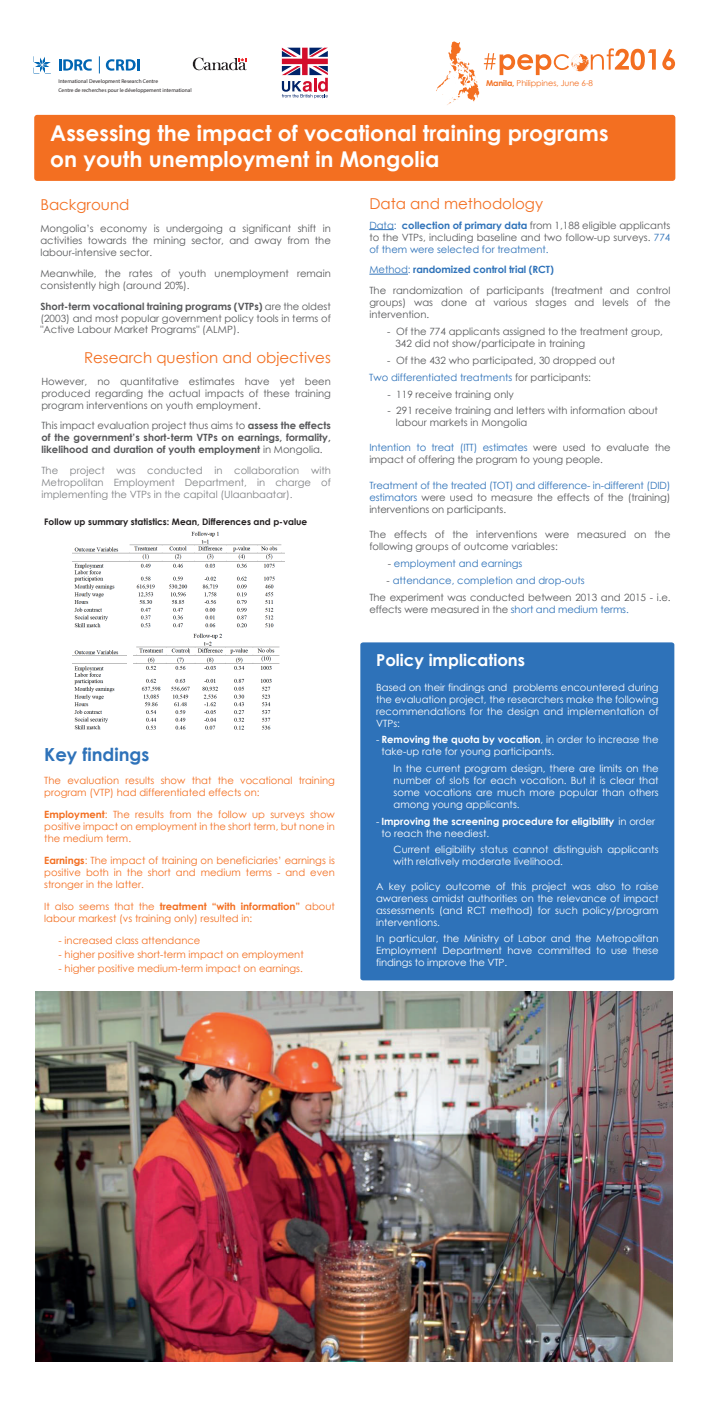
<style>
.page{position:relative;width:709px;height:1418px;background:#fff}
.page>*{position:absolute;margin:0;border:0;box-sizing:border-box;transform-origin:0 0}
.t1{font:700 21.75px/26.1px "Century Gothic";color:#fff}
.t2{font:700 18px "Century Gothic";color:#2e72b9}
.t3{font:700 16.5px "Century Gothic";color:#fff}
.t4{font:15px "Century Gothic";color:#f36f21}
.t5{font:10px/12px "Century Gothic";color:#57585a}
.t6{font:10px/12px "Century Gothic";color:#fff;text-align:justify}
.t7{font:10px/12px "Century Gothic";color:#f36f21}
.t8{font:700 10px/12px "Century Gothic";color:#57585a;text-align:justify}
.t9{font:10px/12px "Century Gothic";color:#808285;text-align:justify}
.t10{font:700 10px/12px "Century Gothic";color:#fff}
.t11{font:10px "Century Gothic";color:#2e72b9}
.t12{font:700 9px "Century Gothic";color:#231f20}
.t13{font:8.1px "Century Gothic";letter-spacing:-.01em;color:#f36f21}
.t14{font:5.45px/8.3px "Myriad Pro";color:#231f20}
.s1{font-weight:700}
.s2{font-weight:400}
.s3{color:#2e72b9}
.s4{font-weight:700;color:#2e72b9}
.s5{color:#57585a}
</style>
<div class="page">
<div style="left:34px;top:115px;width:641px;height:66px;background:#f36f21;border-radius:3px"></div>
<div style="left:360px;top:642px;width:314px;height:338px;background:#2e72b9"></div>
<svg style="left:662px;top:49px;width:13px;height:21px"></svg>
<svg style="left:436px;top:41px;width:220px;height:64px"></svg>
<svg style="left:282px;top:48px;width:46px;height:50px"></svg>
<svg style="left:59px;top:59px;width:33px;height:12px"></svg>
<svg style="left:106px;top:59px;width:33px;height:12px"></svg>
<svg style="left:99px;top:56px;width:1px;height:17px"></svg>
<svg style="left:34px;top:57px;width:17px;height:16px"></svg>
<svg style="left:192px;top:57px;width:55px;height:14px"></svg>
<svg style="left:369px;top:229px;width:25px;height:1px"></svg>
<hr style="left:369px;top:274px;width:39px;height:1px;background:#2e72b9">
<img style="left:72px;top:532px;width:213px;height:96px">
<img style="left:133px;top:634px;width:147px;height:96px">
<img style="left:72px;top:650px;width:54px;height:80px">
<img style="left:36px;top:991px;width:636px;height:370px">
<p class="t14" style="left:58px;top:77px;width:135px">International Development Research Centre<br>Centre de recherches pour le développement international</p>
<p class="t13" style="left:486px;top:77px;width:109px"><span class="s1">Manila,</span> Philippines, June 6-8</p>
<h1 class="t1" style="left:50px;top:119px;width:560px">Assessing the impact of vocational training programs on youth unemployment in Mongolia</h1>
<h3 class="t4" style="left:40px;top:194px;width:91px">Background</h3>
<p class="t5" style="left:40px;top:222px;width:292px;line-height:11.9px;text-align:justify">Mongolia’s economy is undergoing a significant shift in activities towards the mining sector, and away from the labour-intensive sector.</p>
<p class="t5" style="left:40px;top:267px;width:292px;line-height:11.9px">Meanwhile, the rates of youth unemployment remain consistently high (around 20%).</p>
<p class="t5" style="left:40px;top:300px;width:292px;line-height:11.9px;text-align:justify"><span class="s1">Short-term vocational training programs (VTPs)</span> are the oldest (2003) and most popular government policy tools in terms of "Active Labour Market Programs" (ALMP).</p>
<h3 class="t4" style="left:84px;top:347px;width:248px">Research question and objectives</h3>
<p class="t5" style="left:41px;top:375px;width:291px;line-height:11.9px;text-align:justify">However, no quantitative estimates have yet been produced regarding the actual impacts of these training program interventions on youth employment.</p>
<p class="t8" style="left:41px;top:419px;width:291px"><span class="s2">This impact evaluation project thus aims to</span> assess the effects of the government’s short-term VTPs on earnings, formality, likelihood and duration of youth employment <span class="s2">in Mongolia.</span></p>
<p class="t9" style="left:41px;top:464px;width:291px">The project was conducted in collaboration with Metropolitan Employment Department, in charge of implementing the VTPs in the capital (Ulaanbaatar).</p>
<p class="t12" style="left:44px;top:515px;width:264px">Follow up summary statistics: Mean, Differences and p-value</p>
<h2 class="t2" style="left:44px;top:740px;width:107px">Key findings</h2>
<p class="t7" style="left:44px;top:774px;width:292px">The evaluation results show that the vocational training program (VTP) had differentiated effects on:</p>
<p class="t7" style="left:44px;top:808px;width:292px;text-align:justify"><span class="s1">Employment</span>: The results from the follow up surveys show positive impact on employment in the short term, but none in the medium term.</p>
<p class="t7" style="left:44px;top:854px;width:292px;text-align:justify"><span class="s1">Earnings</span>: The impact of training on beneficiaries’ earnings is positive both in the short and medium terms - and even stronger in the latter.</p>
<p class="t7" style="left:44px;top:900px;width:292px">It also seems that the <span class="s1">treatment “with information”</span> about labour markest (vs training only) resulted in:</p>
<p class="t7" style="left:59px;top:934px;width:143px">- increased class attendance</p>
<p class="t7" style="left:59px;top:948px;width:247px">- higher positive short-term impact on employment</p>
<p class="t7" style="left:59px;top:962px;width:246px">- higher positive medium-term impact on earnings.</p>
<h3 class="t4" style="left:369px;top:193px;width:175px">Data and methodology</h3>
<p class="t5" style="left:369px;top:219px;width:302px;text-align:justify"><span class="s3">Data:</span> <span class="s4">collection of primary data</span> from 1,188 eligible applicants to the VTPs, including baseline and two follow-up surveys. <span class="s3">774 of them were selected for treatment.</span></p>
<p class="t5" style="left:369px;top:259px;width:303px;line-height:20.5px"><span class="s3">Method:</span> <span class="s4">randomized control trial (RCT)<br></span>The randomization of participants (treatment and control</p>
<p class="t5" style="left:369px;top:296px;width:302px">groups) was done at various stages and levels of the intervention.</p>
<p class="t5" style="left:395px;top:325px;width:269px;text-indent:-8px">- Of the 774 applicants assigned to the treatment group,<br>342 did not show/participate in training</p>
<p class="t5" style="left:369px;top:351px;width:247px;line-height:17px;text-indent:18px">- Of the 432 who participated, 30 dropped out<br><span class="s3">Two differentiated treatments</span> for participants:</p>
<p class="t5" style="left:387px;top:388px;width:128px">- 119 receive training only</p>
<p class="t5" style="left:396px;top:404px;width:264px;text-indent:-8px">- 291 receive training and letters with information about labour markets in Mongolia</p>
<p class="t5" style="left:369px;top:441px;width:302px"><span class="s3">Intention to treat (ITT) estimates</span> were used to evaluate the impact of offering the program to young people.</p>
<p class="t5" style="left:369px;top:479px;width:303px;text-align:justify"><span class="s3">Treatment of the treated (TOT) and difference- in-different (DID) estimators</span> were used to measure the effects of the (training) interventions on participants.</p>
<p class="t5" style="left:369px;top:528px;width:303px">The effects of the interventions were measured on the following groups of outcome variables:</p>
<p class="t11" style="left:388px;top:556px;width:136px"><span class="s5">-</span> employment and earnings</p>
<p class="t5" style="left:369px;top:572px;width:303px;line-height:17px;text-indent:17px">- <span class="s3">attendance, completion and drop-outs<br></span>The experiment was conducted between 2013 and 2015 - i.e.</p>
<p class="t5" style="left:369px;top:603px;width:261px">effects were measured in the <span class="s3">short and medium terms.</span></p>
<h3 class="t3" style="left:376px;top:647px;width:150px">Policy implications</h3>
<p class="t6" style="left:376px;top:681px;width:284px">Based on their findings and problems encountered during the evaluation project, the researchers make the following recommendations for the design and implementation of VTPs:</p>
<p class="t6" style="left:381px;top:733px;width:279px;text-indent:-5px">- <span class="s1">Removing the quota by vocation</span>, in order to increase the take-up rate for young participants.</p>
<p class="t6" style="left:393px;top:762px;width:266px">In the current program design, there are limits on the number of slots for each vocation. But it is clear that some vocations are much more popular than others among young applicants.</p>
<p class="t10" style="left:381px;top:814px;width:275px;text-indent:-5px"><span class="s2">-</span> Improving the screening procedure for eligibility <span class="s2">in order to reach the neediest.</span></p>
<p class="t6" style="left:393px;top:843px;width:266px">Current eligibility status cannot distinguish applicants with relatively moderate livelihood.</p>
<p class="t6" style="left:376px;top:880px;width:284px">A key policy outcome of this project was also to raise awareness amidst authorities on the relevance of impact assessments (and RCT method) for such policy/program interventions.</p>
<p class="t6" style="left:376px;top:932px;width:284px">In particular, the Ministry of Labor and the Metropolitan Employment Department have committed to use these findings to improve the VTP.</p>
</div>
